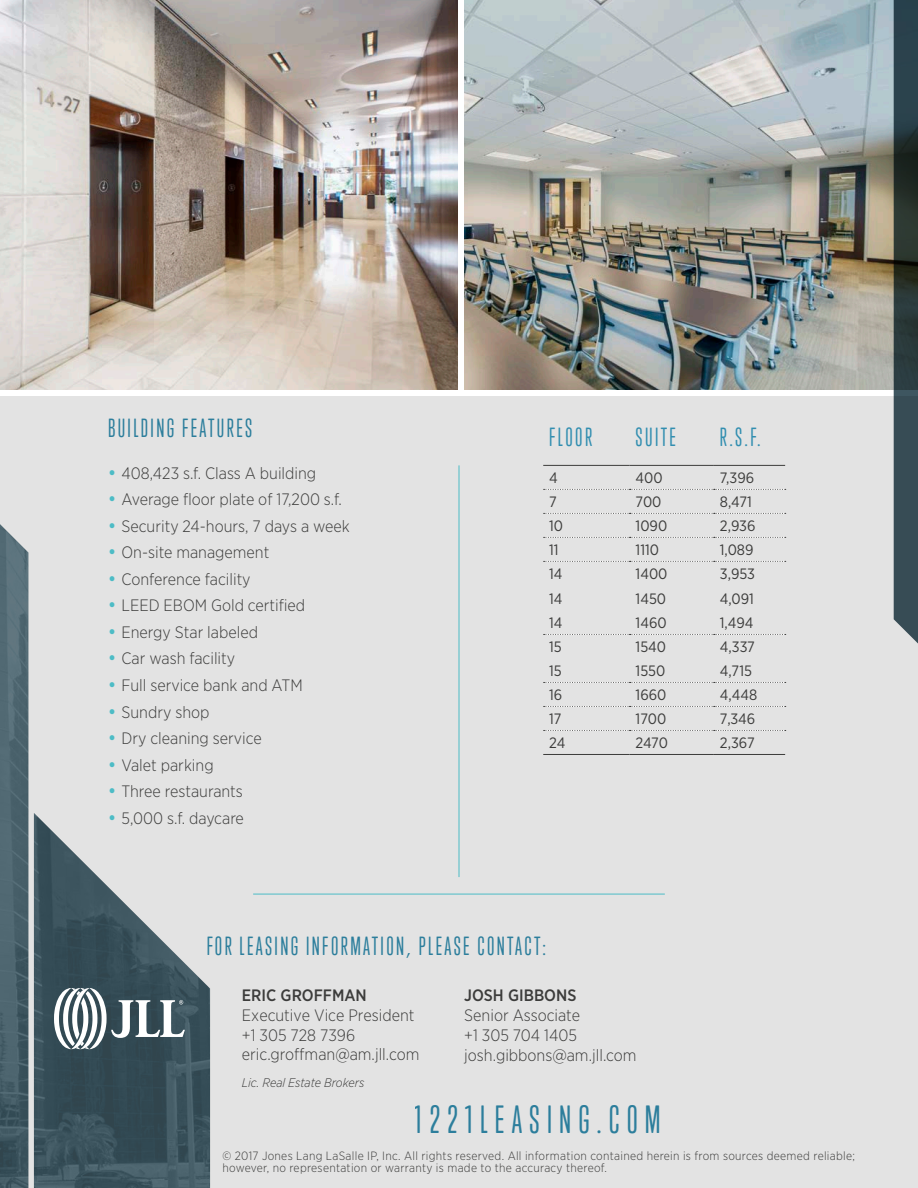
<style>
.page{position:relative;width:918px;height:1188px;background:#fff}
.page>*{position:absolute;margin:0;border:0;box-sizing:border-box;transform-origin:0 0}
.t1{font:36px "Trump Soft Pro";letter-spacing:.2em;color:#328eb0}
.t2{font:24px "Trump Soft Pro";letter-spacing:.1em;color:#328eb0}
.t3{font:300 16.5px/19.8px "Gotham Narrow";color:#3c3c3b}
.t4{font:500 16.5px "Gotham Narrow";color:#3c3c3b}
.t5{font:15px "Gotham Narrow";color:#3c3c3b}
.t6{font:italic 300 12.6px "Gotham Narrow";color:#3c3c3b}
.t7{font:300 12px/12px "Gotham Narrow";letter-spacing:.025em;color:#3c3c3b}
.s1{font-weight:500;font-size:18px;color:#4dbcc6}
.s2{font-weight:500}
</style>
<div class="page">
<div style="left:0;top:396px;width:918px;height:792px;background:#e3e3e3"></div>
<img style="left:0;top:524px;width:210px;height:664px">
<img style="left:0;top:0;width:458px;height:390px">
<img style="left:464px;top:0;width:430px;height:390px">
<svg style="left:54px;top:988px;width:131px;height:61px;background:#76868c"></svg>
<hr style="left:459px;top:465px;width:1px;height:412px;background:#4dbcc6">
<svg style="left:894px;top:0;width:24px;height:644px;background:#314247"></svg>
<hr style="left:253px;top:894px;width:412px;height:1px;background:#4dbcc6">
<hr style="left:543px;top:465px;width:87px;height:1px;background:#3c3c3b">
<hr style="left:630px;top:465px;width:84px;height:1px;background:#3c3c3b">
<hr style="left:714px;top:465px;width:71px;height:1px;background:#3c3c3b">
<hr style="left:543px;top:754px;width:87px;height:1px;background:#3c3c3b">
<hr style="left:630px;top:754px;width:84px;height:1px;background:#3c3c3b">
<hr style="left:714px;top:754px;width:71px;height:1px;background:#3c3c3b">
<svg style="left:544px;top:489px;width:242px;height:1px"></svg>
<svg style="left:544px;top:537px;width:242px;height:1px"></svg>
<svg style="left:544px;top:561px;width:242px;height:1px"></svg>
<svg style="left:544px;top:634px;width:242px;height:1px"></svg>
<svg style="left:544px;top:682px;width:242px;height:1px"></svg>
<svg style="left:544px;top:706px;width:242px;height:1px"></svg>
<svg style="left:544px;top:513px;width:242px;height:1px"></svg>
<svg style="left:544px;top:730px;width:242px;height:1px"></svg>
<h2 class="t2" style="left:108px;top:414px;width:146px">BUILDING FEATURES</h2>
<p class="t3" style="left:108px;top:462px;width:210px"><span class="s1">•</span> 408,423 s.f. Class A building</p>
<p class="t3" style="left:108px;top:489px;width:236px"><span class="s1">•</span> Average floor plate of 17,200 s.f.</p>
<p class="t3" style="left:108px;top:516px;width:243px"><span class="s1">•</span> Security 24-hours, 7 days a week</p>
<p class="t3" style="left:108px;top:542px;width:163px"><span class="s1">•</span> On-site management</p>
<p class="t3" style="left:108px;top:569px;width:144px"><span class="s1">•</span> Conference facility</p>
<p class="t3" style="left:108px;top:595px;width:199px"><span class="s1">•</span> LEED EBOM Gold certified</p>
<p class="t3" style="left:108px;top:622px;width:152px"><span class="s1">•</span> Energy Star labeled</p>
<p class="t3" style="left:108px;top:648px;width:129px"><span class="s1">•</span> Car wash facility</p>
<p class="t3" style="left:108px;top:675px;width:196px"><span class="s1">•</span> Full service bank and ATM</p>
<p class="t3" style="left:108px;top:701px;width:103px"><span class="s1">•</span> Sundry shop</p>
<p class="t3" style="left:108px;top:728px;width:155px"><span class="s1">•</span> Dry cleaning service</p>
<p class="t3" style="left:108px;top:755px;width:107px"><span class="s1">•</span> Valet parking</p>
<p class="t3" style="left:108px;top:781px;width:136px"><span class="s1">•</span> Three restaurants</p>
<p class="t3" style="left:108px;top:808px;width:137px"><span class="s1">•</span> 5,000 s.f. daycare</p>
<p class="t2" style="left:549px;top:424px;width:44px">FLOOR</p>
<p class="t2" style="left:636px;top:424px;width:42px">SUITE</p>
<p class="t2" style="left:720px;top:424px;width:42px">R.S.F.</p>
<p class="t5" style="left:549px;top:469px;width:10px">4</p>
<p class="t5" style="left:636px;top:469px;width:29px">400</p>
<p class="t5" style="left:720px;top:469px;width:36px">7,396</p>
<p class="t5" style="left:549px;top:493px;width:9px">7</p>
<p class="t5" style="left:636px;top:493px;width:27px">700</p>
<p class="t5" style="left:720px;top:493px;width:34px">8,471</p>
<p class="t5" style="left:549px;top:517px;width:15px">10</p>
<p class="t5" style="left:636px;top:517px;width:33px">1090</p>
<p class="t5" style="left:720px;top:517px;width:37px">2,936</p>
<p class="t5" style="left:549px;top:541px;width:11px">11</p>
<p class="t5" style="left:636px;top:541px;width:25px">1110</p>
<p class="t5" style="left:720px;top:541px;width:35px">1,089</p>
<p class="t5" style="left:549px;top:565px;width:15px">14</p>
<p class="t5" style="left:636px;top:565px;width:33px">1400</p>
<p class="t5" style="left:720px;top:565px;width:37px">3,953</p>
<p class="t5" style="left:549px;top:590px;width:15px">14</p>
<p class="t5" style="left:636px;top:590px;width:32px">1450</p>
<p class="t5" style="left:720px;top:590px;width:36px">4,091</p>
<p class="t5" style="left:549px;top:614px;width:15px">14</p>
<p class="t5" style="left:636px;top:614px;width:33px">1460</p>
<p class="t5" style="left:720px;top:614px;width:35px">1,494</p>
<p class="t5" style="left:549px;top:638px;width:14px">15</p>
<p class="t5" style="left:636px;top:638px;width:32px">1540</p>
<p class="t5" style="left:720px;top:638px;width:37px">4,337</p>
<p class="t5" style="left:549px;top:662px;width:14px">15</p>
<p class="t5" style="left:636px;top:662px;width:31px">1550</p>
<p class="t5" style="left:720px;top:662px;width:34px">4,715</p>
<p class="t5" style="left:549px;top:686px;width:15px">16</p>
<p class="t5" style="left:636px;top:686px;width:32px">1660</p>
<p class="t5" style="left:720px;top:686px;width:39px">4,448</p>
<p class="t5" style="left:549px;top:710px;width:14px">17</p>
<p class="t5" style="left:636px;top:710px;width:32px">1700</p>
<p class="t5" style="left:720px;top:710px;width:37px">7,346</p>
<p class="t5" style="left:549px;top:734px;width:18px">24</p>
<p class="t5" style="left:636px;top:734px;width:34px">2470</p>
<p class="t5" style="left:720px;top:734px;width:36px">2,367</p>
<h2 class="t2" style="left:206px;top:932px;width:341px">FOR LEASING INFORMATION, PLEASE CONTACT:</h2>
<p class="t4" style="left:464px;top:985px;width:114px">JOSH GIBBONS</p>
<p class="t3" style="left:464px;top:1005px;width:117px">Senior Associate</p>
<p class="t3" style="left:464px;top:1025px;width:114px">+1 305 704 1405</p>
<p class="t3" style="left:464px;top:1044px;width:174px">josh.gibbons@am.jll.com</p>
<p class="t3" style="left:242px;top:985px;width:179px"><span class="s2">ERIC GROFFMAN<br></span>Executive Vice President +1 305 728 7396 eric.groffman@am.jll.com</p>
<p class="t6" style="left:242px;top:1075px;width:124px">Lic. Real Estate Brokers</p>
<h1 class="t1" style="left:415px;top:1099px;width:247px">1221LEASING.COM</h1>
<p class="t7" style="left:222px;top:1150px;width:634px">© 2017 Jones Lang LaSalle IP, Inc. All rights reserved. All information contained herein is from sources deemed reliable; however, no representation or warranty is made to the accuracy thereof.</p>
</div>
